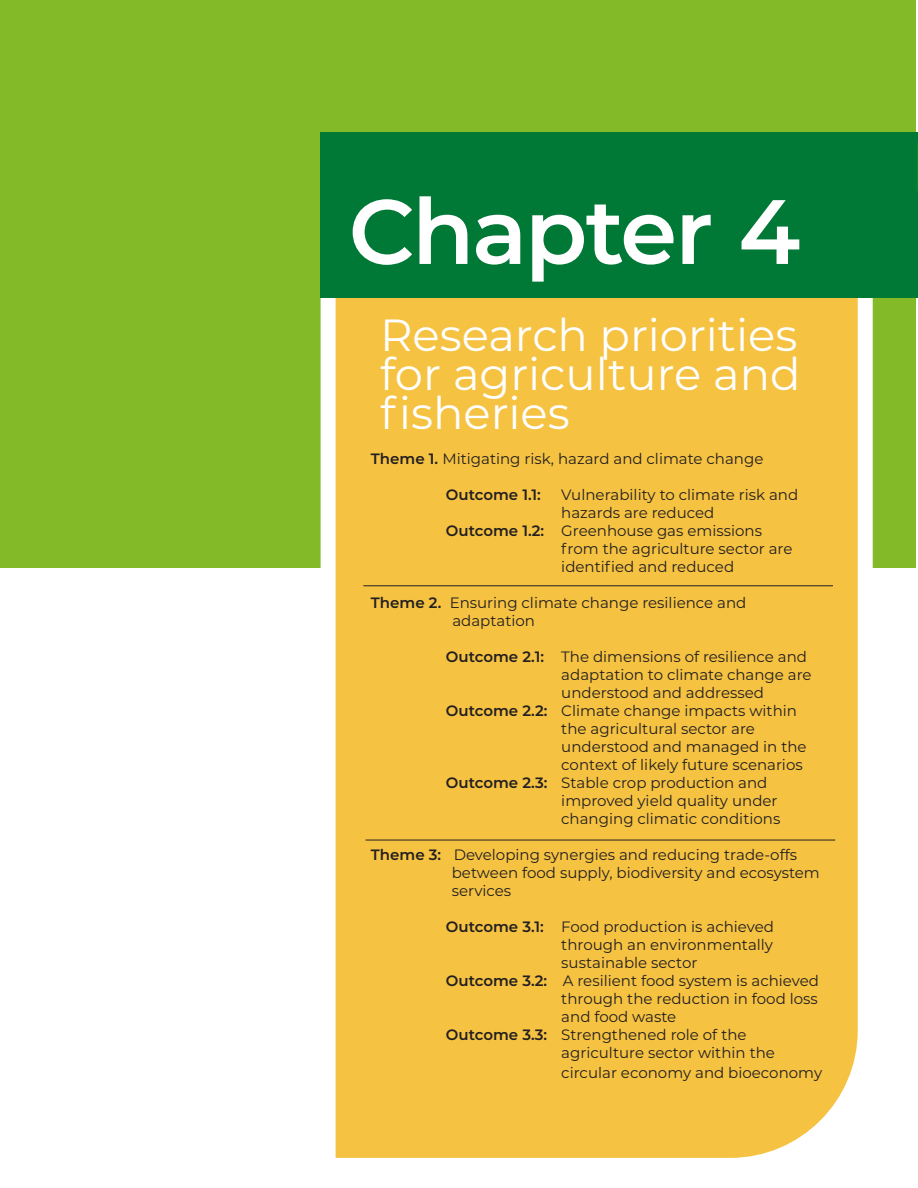
<style>
.page{position:relative;width:918px;height:1188px;background:#fff}
.page>*{position:absolute;margin:0;border:0;box-sizing:border-box;transform-origin:0 0}
.t1{font:600 91.2px "Montserrat";letter-spacing:-.025em;color:#fff}
.t2{font:45px/39px "Montserrat";color:#fff;text-align:justify}
.outcome{font:15px/18px "Montserrat";color:#231f20}
.theme{font:15px/18px "Montserrat";color:#231f20}
.outcome-2{font:600 15px "Montserrat";color:#231f20}
.s1{font-weight:600}
</style>
<div class="page">
<div style="left:0;top:0;width:916px;height:567px;background:#82bb27"></div>
<svg style="left:313px;top:259px;width:567px;height:899px;background:#f4c650"></svg>
<div style="left:321px;top:133px;width:597px;height:165px;background:#007836"></div>
<hr style="left:363px;top:586px;width:470px;height:1px;background:#231f20">
<hr style="left:366px;top:840px;width:469px;height:1px;background:#231f20">
<svg style="left:917px;top:142px;width:1px;height:49px"></svg>
<p class="t1" style="left:349px;top:167px;width:453px">Chapter 4</p>
<p class="t2" style="left:380px;top:314px;width:422px">Research priorities for agriculture and fisheries</p>
<p class="outcome" style="left:371px;top:450px;width:394px"><span class="s1">Theme 1.</span> Mitigating risk, hazard and climate change</p>
<p class="outcome-2" style="left:446px;top:484px;width:97px">Outcome 1.1:</p>
<p class="outcome" style="left:561px;top:486px;width:238px">Vulnerability to climate risk and hazards are reduced</p>
<p class="outcome" style="left:561px;top:522px;width:233px;text-indent:-116px"><span class="s1">Outcome 1.2:</span> Greenhouse gas emissions from the agriculture sector are identified and reduced</p>
<p class="outcome" style="left:452px;top:594px;width:296px;text-indent:-82px"><span class="s1">Theme 2.</span> Ensuring climate change resilience and adaptation</p>
<p class="outcome" style="left:561px;top:648px;width:252px;text-indent:-116px"><span class="s1">Outcome 2.1:</span> The dimensions of resilience and adaptation to climate change are understood and addressed</p>
<p class="outcome" style="left:561px;top:702px;width:247px;text-indent:-116px"><span class="s1">Outcome 2.2:</span> Climate change impacts within the agricultural sector are understood and managed in the context of likely future scenarios</p>
<p class="outcome" style="left:561px;top:774px;width:221px;text-indent:-116px"><span class="s1">Outcome 2.3:</span> Stable crop production and improved yield quality under changing climatic conditions</p>
<p class="theme" style="left:452px;top:846px;width:370px;text-indent:-81px"><span class="s1">Theme 3:</span> Developing synergies and reducing trade-offs between food supply, biodiversity and ecosystem services</p>
<p class="outcome" style="left:561px;top:918px;width:214px;text-align:justify;text-indent:-116px"><span class="s1">Outcome 3.1:</span> Food production is achieved through an environmentally sustainable sector</p>
<p class="outcome" style="left:561px;top:972px;width:259px;text-align:justify;text-indent:-116px"><span class="s1">Outcome 3.2:</span> A resilient food system is achieved through the reduction in food loss and food waste</p>
<p class="outcome" style="left:561px;top:1026px;width:215px;text-indent:-116px"><span class="s1">Outcome 3.3:</span> Strengthened role of the agriculture sector within the</p>
<p class="outcome" style="left:561px;top:1063px;width:262px">circular economy and bioeconomy</p>
</div>
